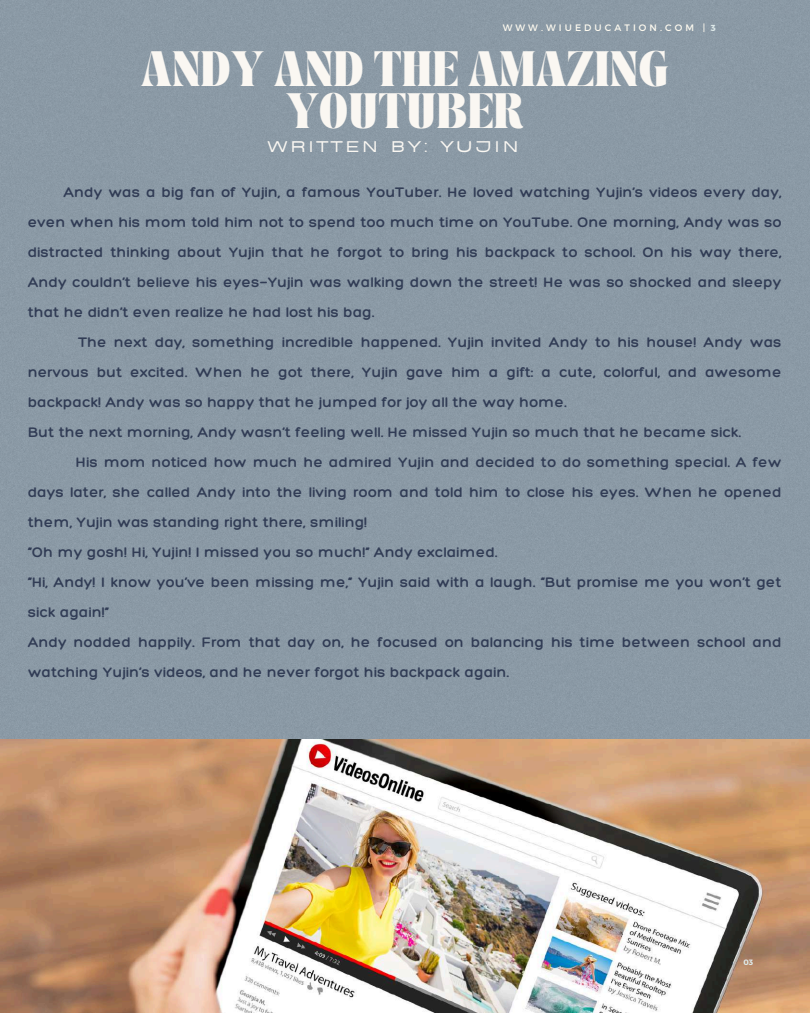
<style>
.page{position:relative;width:810px;height:1013px;background:#fff}
.page>*{position:absolute;margin:0;border:0;box-sizing:border-box;transform-origin:0 0}
.t1{font:700 30.5px/42px "TANASHFORD";letter-spacing:.005em;color:#faf7f2;text-align:center}
.t2{font:700 18px "BD Sans";letter-spacing:.135em;color:#faf7f2}
.t3{font:300 15px/30px "Hero";letter-spacing:.02em;color:#313c55}
.t4{font:9.4px "Montserrat";letter-spacing:.33em;color:#fffbf0}
.t5{font:700 7.8px "Montserrat";color:#dee9e9}
.s1{font-weight:700;font-size:8.8px;color:#dee9e9}
</style>
<div class="page">
<div style="left:0;top:0;width:810px;height:739px;background:#8b99a5"></div>
<img style="left:0;top:739px;width:810px;height:273px">
<p class="t4" style="left:503px;top:22px;width:214px">WWW.WIUEDUCATION.COM | <span class="s1">3</span></p>
<h1 class="t1" style="left:141px;top:52px;width:529px">ANDY AND THE AMAZING<br>YOUTUBER</h1>
<p class="t2" style="left:268px;top:133px;width:253px">WRITTEN BY: YUJIN</p>
<p class="t3" style="left:28px;top:177px;width:755px;text-align:justify;text-indent:36px">Andy was a big fan of Yujin, a famous YouTuber. He loved watching Yujin’s videos every day, even when his mom told him not to spend too much time on YouTube. One morning, Andy was so distracted thinking about Yujin that he forgot to bring his backpack to school. On his way there, Andy couldn’t believe his eyes—Yujin was walking down the street! He was so shocked and sleepy that he didn’t even realize he had lost his bag.</p>
<p class="t3" style="left:28px;top:327px;width:755px;text-indent:50px">The next day, something incredible happened. Yujin invited Andy to his house! Andy was nervous but excited. When he got there, Yujin gave him a gift: a cute, colorful, and awesome backpack! Andy was so happy that he jumped for joy all the way home.<br>But the next morning, Andy wasn’t feeling well. He missed Yujin so much that he became sick.</p>
<p class="t3" style="left:28px;top:447px;width:755px;text-indent:48px">His mom noticed how much he admired Yujin and decided to do something special. A few days later, she called Andy into the living room and told him to close his eyes. When he opened them, Yujin was standing right there, smiling!<br>“Oh my gosh! Hi, Yujin! I missed you so much!” Andy exclaimed.<br>“Hi, Andy! I know you’ve been missing me,” Yujin said with a laugh. “But promise me you won’t get sick again!”<br>Andy nodded happily. From that day on, he focused on balancing his time between school and watching Yujin’s videos, and he never forgot his backpack again.</p>
<p class="t5" style="left:743px;top:956px;width:11px">03</p>
</div>
